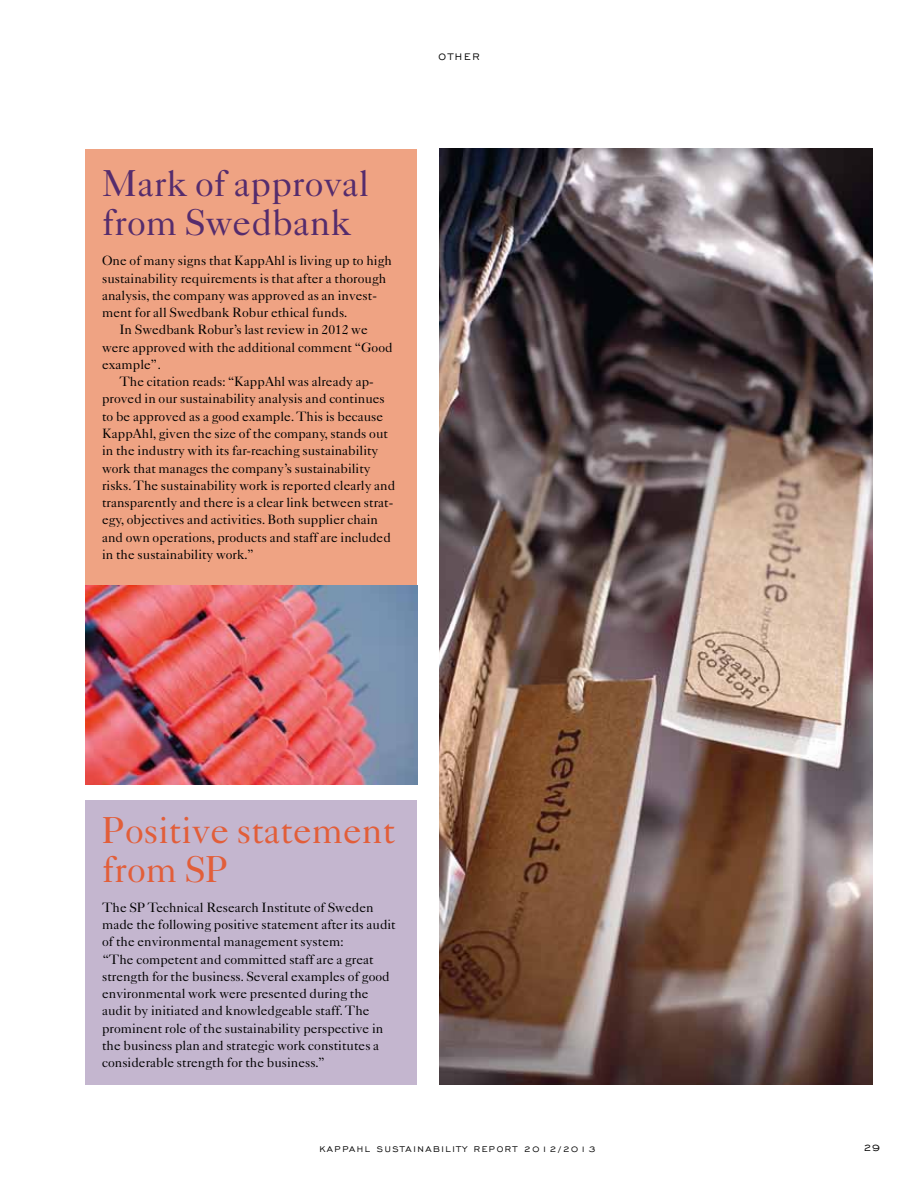
<style>
.page{position:relative;width:915px;height:1191px;background:#fff}
.page>*{position:absolute;margin:0;border:0;box-sizing:border-box;transform-origin:0 0}
.t1{font:37.5px/39px "Caslon 540 LT Std";color:#552c6d}
.t2{font:37.5px/39px "Caslon 540 LT Std";color:#e25e39}
.t3{font:13.5px/17.2px "Caslon 540 LT Std";color:#000}
.t4{font:12px "Engravers Gothic TL";letter-spacing:.15em;color:#000}
.t5{font:10.5px "Engravers Gothic TL";letter-spacing:.15em;color:#000}
</style>
<div class="page">
<div style="left:85px;top:149px;width:332px;height:635px;background:#efa383"></div>
<div style="left:85px;top:799px;width:332px;height:285px;background:#c4b6cf"></div>
<img style="left:85px;top:585px;width:332px;height:199px">
<img style="left:439px;top:149px;width:433px;height:935px">
<h1 class="t1" style="left:102px;top:164px;width:269px">Mark of approval from Swedbank</h1>
<p class="t3" style="left:102px;top:252px;width:291px">One of many signs that KappAhl is living up to high</p>
<p class="t3" style="left:102px;top:269px;width:285px">sustainability requirements is that after a thorough</p>
<p class="t3" style="left:102px;top:286px;width:276px">analysis, the company was approved as an invest-</p>
<p class="t3" style="left:102px;top:304px;width:247px">ment for all Swedbank Robur ethical funds.</p>
<p class="t3" style="left:119px;top:321px;width:250px">In Swedbank Robur’s last review in 2012 we</p>
<p class="t3" style="left:102px;top:338px;width:292px">were approved with the additional comment “Good</p>
<p class="t3" style="left:102px;top:355px;width:60px">example”.</p>
<p class="t3" style="left:119px;top:373px;width:256px">The citation reads: “KappAhl was already ap-</p>
<p class="t3" style="left:102px;top:390px;width:284px">proved in our sustainability analysis and continues</p>
<p class="t3" style="left:102px;top:407px;width:282px">to be approved as a good example. This is because</p>
<p class="t3" style="left:102px;top:424px;width:287px">KappAhl, given the size of the company, stands out</p>
<p class="t3" style="left:102px;top:442px;width:277px">in the industry with its far-reaching sustainability</p>
<p class="t3" style="left:102px;top:459px;width:270px">work that manages the company’s sustainability</p>
<p class="t3" style="left:102px;top:476px;width:294px">risks. The sustainability work is reported clearly and</p>
<p class="t3" style="left:102px;top:493px;width:292px">transparently and there is a clear link between strat-</p>
<p class="t3" style="left:102px;top:511px;width:277px">egy, objectives and activities. Both supplier chain</p>
<p class="t3" style="left:102px;top:528px;width:290px">and own operations, products and staff are included</p>
<p class="t3" style="left:102px;top:545px;width:153px">in the sustainability work.”</p>
<p class="t4" style="left:438px;top:50px;width:42px">other</p>
<h1 class="t2" style="left:102px;top:810px;width:294px">Positive statement from SP</h1>
<p class="t3" style="left:102px;top:898px;width:295px">The SP Technical Research Institute of Sweden made the following positive statement after its audit of the environmental management system:<br>“The competent and committed staff are a great strength for the business. Several examples of good environmental work were presented during the audit by initiated and knowledgeable staff. The prominent role of the sustainability perspective in the business plan and strategic work constitutes a considerable strength for the business.”</p>
<p class="t5" style="left:319px;top:1143px;width:277px">KappAhl SUSTAINABILITY report 2012/2013</p>
<p class="t4" style="left:863px;top:1141px;width:18px">29</p>
</div>
